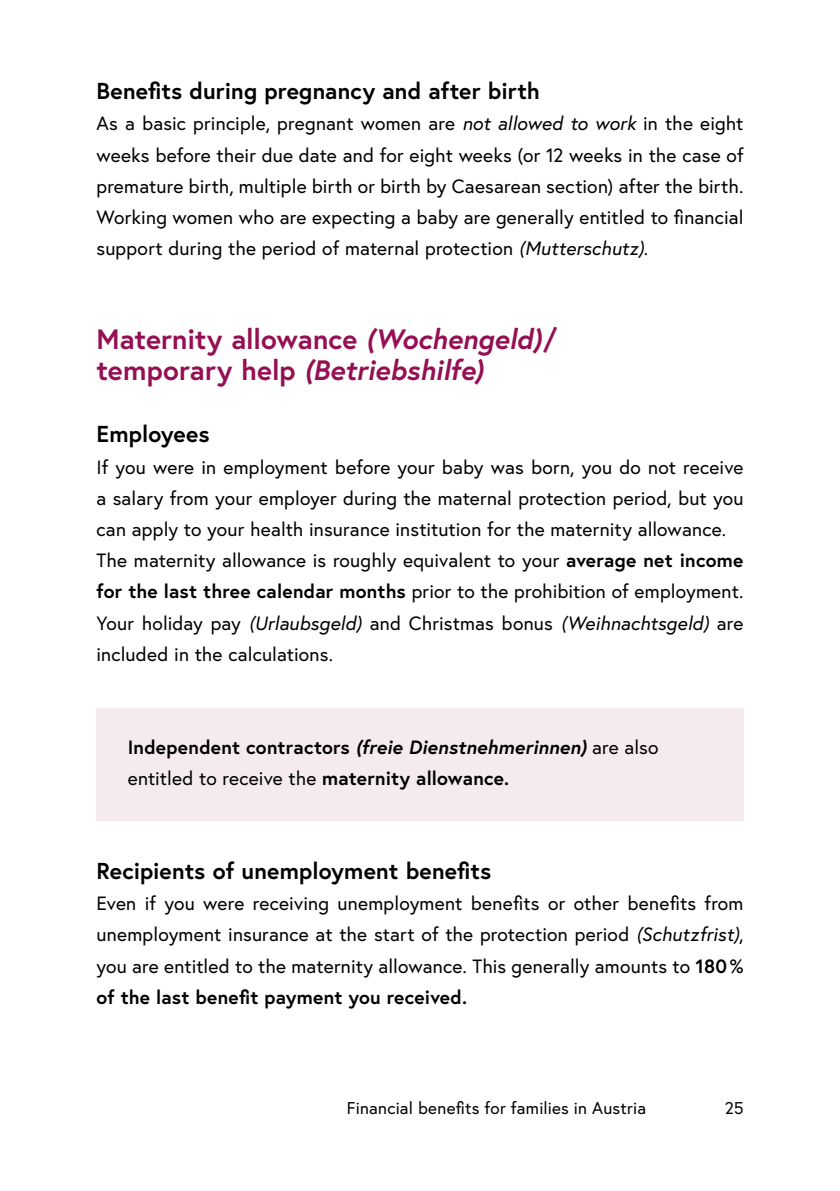
<style>
.page{position:relative;width:840px;height:1191px;background:#fff}
.page>*{position:absolute;margin:0;border:0;box-sizing:border-box;transform-origin:0 0}
.h2_ohne_Nummerierung{font:700 28px/31.2px "Europa Austria";letter-spacing:-.005em;color:#950f53}
.h3_ohne_Nummerierung{font:700 23px "Europa Austria";letter-spacing:.005em;color:#000}
.h3_ohne_Num_als_h2{font:700 23px "Europa Austria";letter-spacing:.01em;color:#000}
.t1{font:19.2px/31.2px "Europa Austria";letter-spacing:.01em;color:#000;text-align:justify}
.Infobox_p_Infobox_ohne_h{font:700 19.2px/31.2px "Europa Austria";color:#000}
.t2{font:17px "Europa Austria";letter-spacing:.01em;color:#000}
.s1{font-style:italic}
.s2{font-weight:700}
.s3{font-weight:400}
</style>
<div class="page">
<div style="left:96px;top:708px;width:647px;height:113px;background:#f5ebef"></div>
<h2 class="h3_ohne_Num_als_h2" style="left:96px;top:75px;width:444px">Benefits during pregnancy and after birth</h2>
<p class="t1" style="left:96px;top:108px;width:648px">As a basic principle, pregnant women are <span class="s1">not allowed to work</span> in the eight weeks before their due date and for eight weeks (or 12 weeks in the case of premature birth, multiple birth or birth by Caesarean section) after the birth.</p>
<p class="t1" style="left:96px;top:201px;width:648px">Working women who are expecting a baby are generally entitled to financial support during the period of maternal protection <span class="s1">(Mutterschutz)</span>.</p>
<h2 class="h2_ohne_Nummerierung" style="left:96px;top:322px;width:462px">Maternity allowance <span class="s1">(Wochengeld)</span>/ temporary help <span class="s1">(Betriebshilfe)</span></h2>
<h3 class="h3_ohne_Nummerierung" style="left:96px;top:418px;width:114px">Employees</h3>
<p class="t1" style="left:96px;top:451px;width:648px">If you were in employment before your baby was born, you do not receive a salary from your employer during the maternal protection period, but you can apply to your health insurance institution for the maternity allowance.</p>
<p class="t1" style="left:96px;top:544px;width:648px">The maternity allowance is roughly equivalent to your <span class="s2">average net income for the last three calendar months</span> prior to the prohibition of employment.<br>Your holiday pay <span class="s1">(Urlaubsgeld)</span> and Christmas bonus <span class="s1">(Weihnachtsgeld)</span> are included in the calculations.</p>
<p class="Infobox_p_Infobox_ohne_h" style="left:128px;top:731px;width:532px">Independent contractors <span class="s1">(freie Dienstnehmerinnen)</span> <span class="s3">are also entitled to receive the</span> maternity allowance.</p>
<h3 class="h3_ohne_Nummerierung" style="left:96px;top:855px;width:396px">Recipients of unemployment benefits</h3>
<p class="t1" style="left:96px;top:887px;width:648px">Even if you were receiving unemployment benefits or other benefits from unemployment insurance at the start of the protection period <span class="s1">(Schutzfrist)</span>, you are entitled to the maternity allowance. This generally amounts to <span class="s2">180 % of the last benefit payment you received.</span></p>
<p class="t2" style="left:346px;top:1096px;width:300px">Financial benefits for families in Austria</p>
<p class="t2" style="left:724px;top:1096px;width:20px">25</p>
</div>
